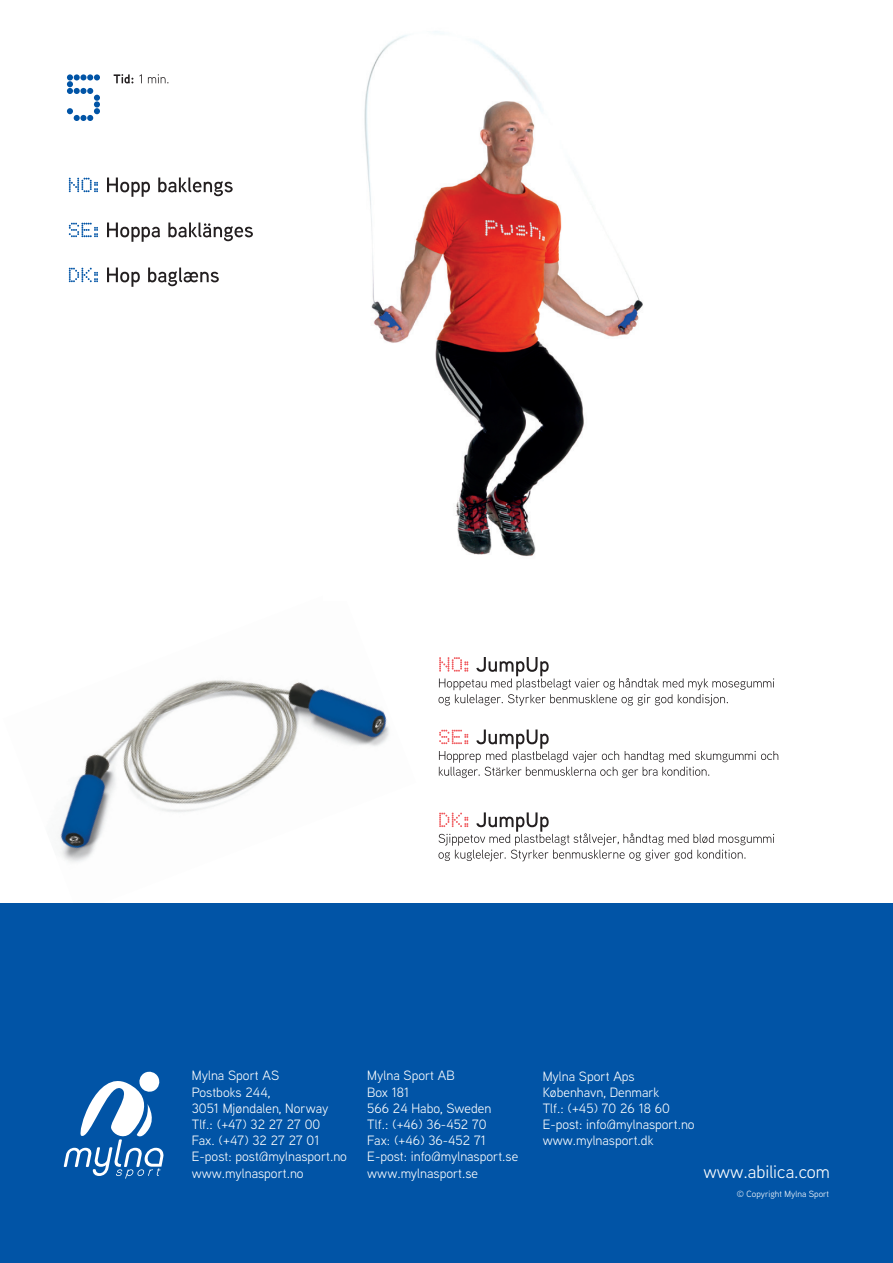
<style>
.page{position:relative;width:893px;height:1263px;background:#fff}
.page>*{position:absolute;margin:0;border:0;box-sizing:border-box;transform-origin:0 0}
.t1{font:18px "Aaux Next";color:#fff}
.t2{font:13.5px/16.2px "Aaux Next";color:#fff}
.t3{font:9px "Aaux Next";color:#fff}
</style>
<div class="page">
<img style="left:3px;top:680px;width:413px;height:224px">
<div style="left:0;top:904px;width:893px;height:359px;background:#0154a6"></div>
<svg style="left:64px;top:1071px;width:100px;height:107px"></svg>
<img style="left:364px;top:31px;width:279px;height:526px">
<svg style="left:67px;top:74px;width:33px;height:47px"></svg>
<svg style="left:107px;top:267px;width:112px;height:20px"></svg>
<svg style="left:69px;top:268px;width:29px;height:14px"></svg>
<svg style="left:107px;top:222px;width:146px;height:20px"></svg>
<svg style="left:69px;top:223px;width:29px;height:14px"></svg>
<svg style="left:107px;top:177px;width:126px;height:20px"></svg>
<svg style="left:69px;top:178px;width:29px;height:14px"></svg>
<svg style="left:114px;top:74px;width:54px;height:9px"></svg>
<svg style="left:438px;top:657px;width:336px;height:49px"></svg>
<svg style="left:439px;top:729px;width:339px;height:49px"></svg>
<svg style="left:438px;top:812px;width:336px;height:49px"></svg>
<p class="t2" style="left:192px;top:1067px;width:157px">Mylna Sport AS<br>Postboks 244,<br>3051 Mjøndalen, Norway<br>Tlf.: (+47) 32 27 27 00<br>Fax. (+47) 32 27 27 01<br>E-post: post@mylnasport.no www.mylnasport.no</p>
<p class="t2" style="left:367px;top:1067px;width:152px">Mylna Sport AB<br>Box 181<br>566 24 Habo, Sweden<br>Tlf.: (+46) 36-452 70<br>Fax: (+46) 36-452 71<br>E-post: info@mylnasport.se www.mylnasport.se</p>
<p class="t2" style="left:543px;top:1067px;width:153px">Mylna Sport Aps<br>København, Denmark<br>Tlf.: (+45) 70 26 18 60<br>E-post: info@mylnasport.no www.mylnasport.dk</p>
<h1 class="t1" style="left:703px;top:1159px;width:128px">www.abilica.com</h1>
<p class="t3" style="left:737px;top:1187px;width:94px">© Copyright Mylna Sport</p>
</div>
